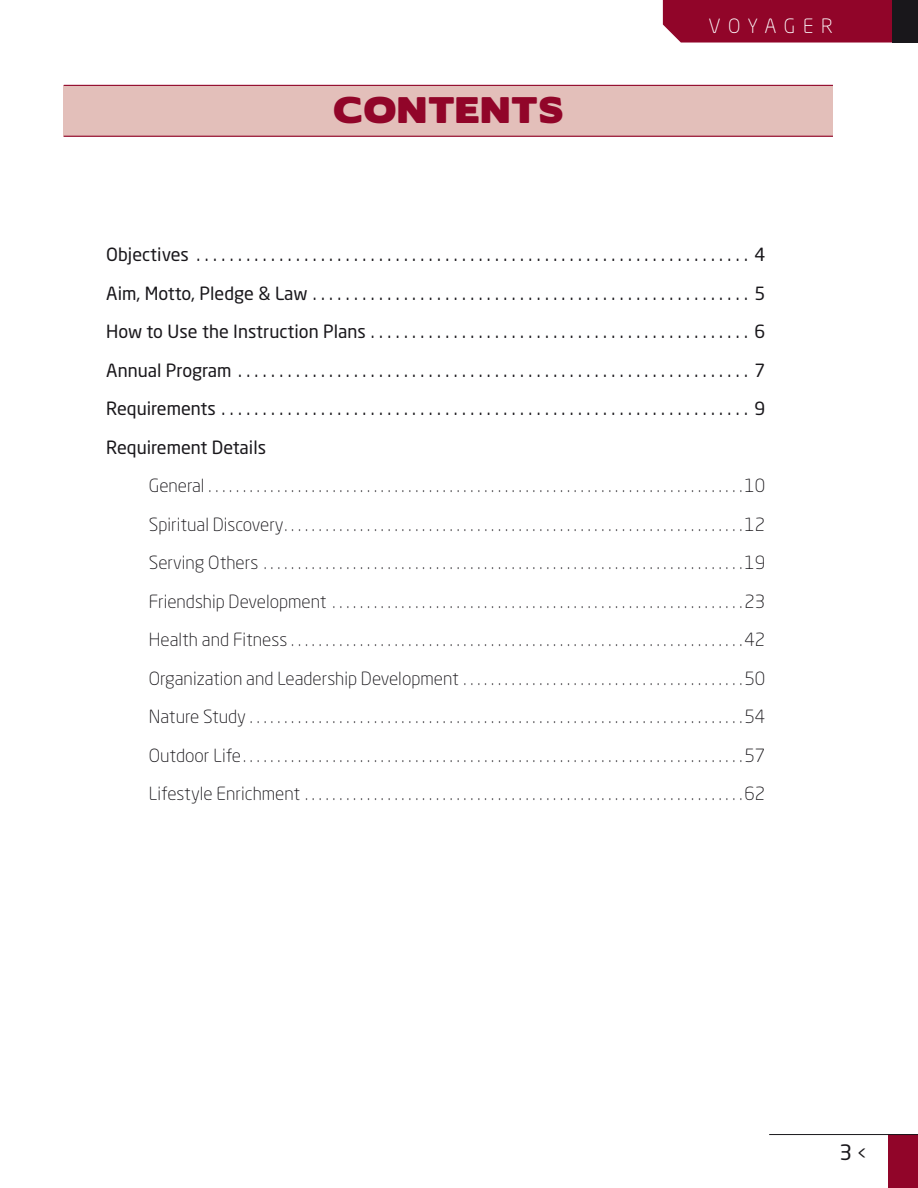
<style>
.page{position:relative;width:918px;height:1188px;background:#fff}
.page>*{position:absolute;margin:0;border:0;box-sizing:border-box;transform-origin:0 0}
.t1{font:33px "Boris Black Bloxx";letter-spacing:.05em;color:#910529}
.t2{font:21px "Neo Sans Std";color:#19171b}
.t3{font:300 19.5px "Neo Sans Std";letter-spacing:.375em;color:#fff}
.t4{font:300 18px/38.5px "Neo Sans Std";color:#19171b;text-align:justify}
.t5{font:18px/38.5px "Neo Sans Std";color:#19171b;text-align:justify}
.s1{font-size:18px}
</style>
<div class="page">
<div style="left:888px;top:1135px;width:30px;height:53px;background:#910529"></div>
<hr style="left:769px;top:1134px;width:149px;height:1px;background:#19171b">
<div style="left:663px;top:0;width:229px;height:43px;background:#910529"></div>
<div style="left:892px;top:0;width:26px;height:43px;background:#19171b"></div>
<div style="left:64px;top:85px;width:769px;height:51px;background:#e3bfba"></div>
<hr style="left:64px;top:85px;width:769px;height:1px;background:#910529">
<hr style="left:64px;top:136px;width:769px;height:1px;background:#910529">
<h1 class="t1" style="left:333px;top:96px;width:231px">CONTENTS</h1>
<p class="t3" style="left:708px;top:15px;width:126px">VOYAGER</p>
<p class="t5" style="left:106px;top:237px;width:661px">Objectives . . . . . . . . . . . . . . . . . . . . . . . . . . . . . . . . . . . . . . . . . . . . . . . . . . . . . . . . . . . . . . . . . . . 4<br>Aim, Motto, Pledge &amp; Law . . . . . . . . . . . . . . . . . . . . . . . . . . . . . . . . . . . . . . . . . . . . . . . . . . . . . 5<br>How to Use the Instruction Plans . . . . . . . . . . . . . . . . . . . . . . . . . . . . . . . . . . . . . . . . . . . . . . 6<br>Annual Program . . . . . . . . . . . . . . . . . . . . . . . . . . . . . . . . . . . . . . . . . . . . . . . . . . . . . . . . . . . . . . 7<br>Requirements . . . . . . . . . . . . . . . . . . . . . . . . . . . . . . . . . . . . . . . . . . . . . . . . . . . . . . . . . . . . . . . . 9<br>Requirement Details</p>
<p class="t4" style="left:149px;top:467px;width:618px">General ..............................................................................10<br>Spiritual Discovery ...................................................................12<br>Serving Others ......................................................................19<br>Friendship Development ............................................................23<br>Health and Fitness ..................................................................42<br>Organization and Leadership Development .........................................50<br>Nature Study ........................................................................54<br>Outdoor Life .........................................................................57<br>Lifestyle Enrichment ................................................................62</p>
<p class="t2" style="left:839px;top:1144px;width:30px">3 <span class="s1">&lt;</span></p>
</div>
